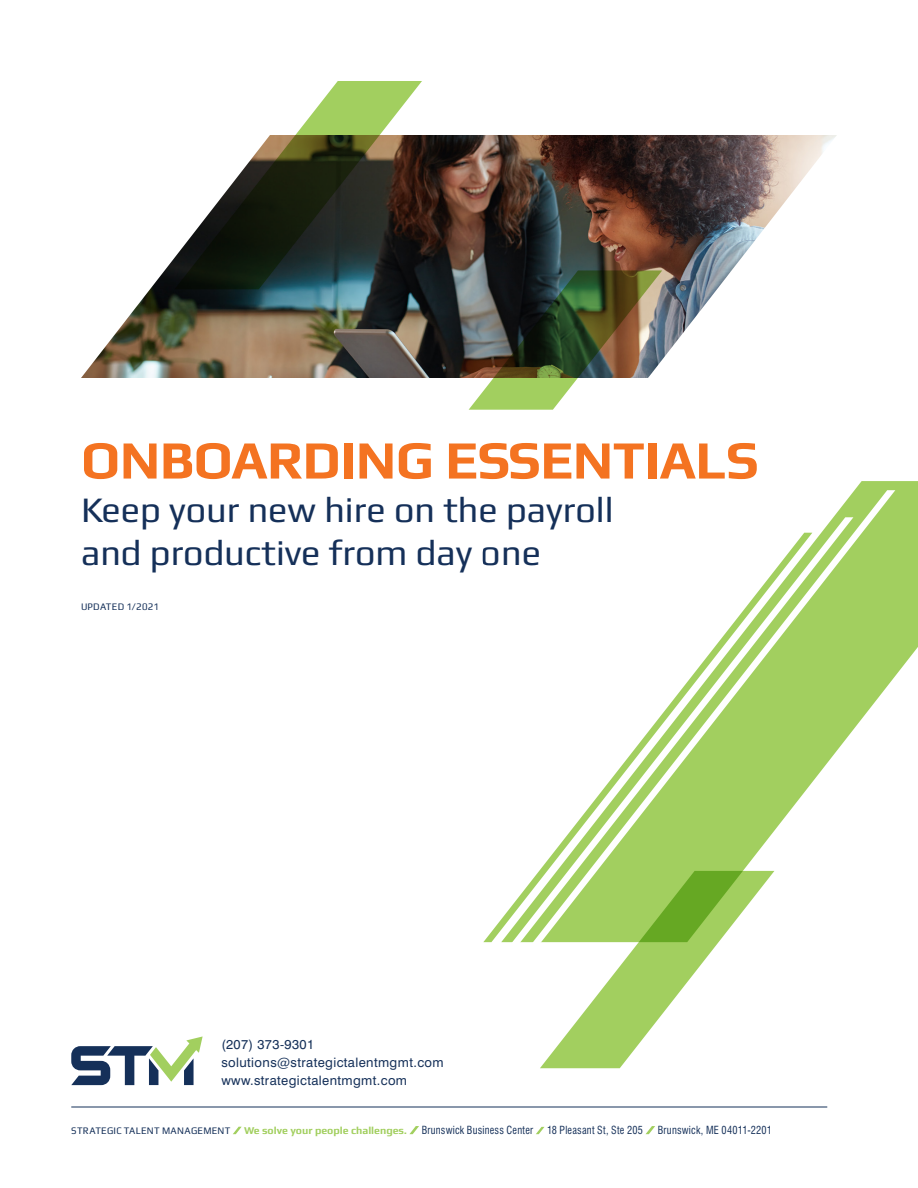
<style>
.page{position:relative;width:918px;height:1188px;background:#fff}
.page>*{position:absolute;margin:0;border:0;box-sizing:border-box;transform-origin:0 0}
.t1{font:700 54px "Play";letter-spacing:-.01em;color:#f47321}
.t2{font:36px/43.2px "Play";color:#153059}
.t3{font:13.05px "Swiss 721 BT";letter-spacing:.03em;color:#153059}
.t4{font:condensed 10.95px "Swiss 721 BT";letter-spacing:.02em;color:#153059;scale:.95 1}
.t5{font:700 10.5px "Play";color:#a2cf5f}
.t6{font:10.05px "Play";letter-spacing:.025em;color:#153059;scale:.95 1}
</style>
<div class="page">
<img style="left:81px;top:135px;width:756px;height:243px">
<svg style="left:175px;top:81px;width:247px;height:208px"></svg>
<svg style="left:854px;top:481px;width:64px;height:195px;background:#a9d26b"></svg>
<svg style="left:483px;top:490px;width:412px;height:579px"></svg>
<svg style="left:540px;top:871px;width:234px;height:197px"></svg>
<svg style="left:233px;top:1127px;width:9px;height:7px"></svg>
<svg style="left:409px;top:1126px;width:10px;height:8px"></svg>
<svg style="left:536px;top:1127px;width:9px;height:7px"></svg>
<svg style="left:646px;top:1126px;width:9px;height:8px"></svg>
<hr style="left:71px;top:1107px;width:756px;height:1px;background:#153059">
<svg style="left:71px;top:1036px;width:132px;height:49px"></svg>
<img style="left:469px;top:270px;width:193px;height:140px">
<p class="t1" style="left:81px;top:428px;width:679px">ONBOARDING ESSENTIALS</p>
<p class="t2" style="left:81px;top:487px;width:534px">Keep your new hire on the payroll and productive from day one</p>
<p class="t6" style="left:81px;top:600px;width:84px">UPDATED 1/2021</p>
<p class="t3" style="left:221px;top:1036px;width:94px">(207) 373-9301</p>
<p class="t3" style="left:221px;top:1055px;width:224px">solutions@strategictalentmgmt.com</p>
<p class="t3" style="left:221px;top:1073px;width:187px">www.strategictalentmgmt.com</p>
<p class="t6" style="left:71px;top:1125px;width:169px">STRATEGIC TALENT MANAGEMENT</p>
<p class="t5" style="left:244px;top:1124px;width:164px">We solve your people challenges.</p>
<p class="t4" style="left:422px;top:1124px;width:119px">Brunswick Business Center</p>
<p class="t4" style="left:547px;top:1124px;width:102px">18 Pleasant St, Ste 205</p>
<p class="t4" style="left:658px;top:1124px;width:122px">Brunswick, ME 04011-2201</p>
</div>
